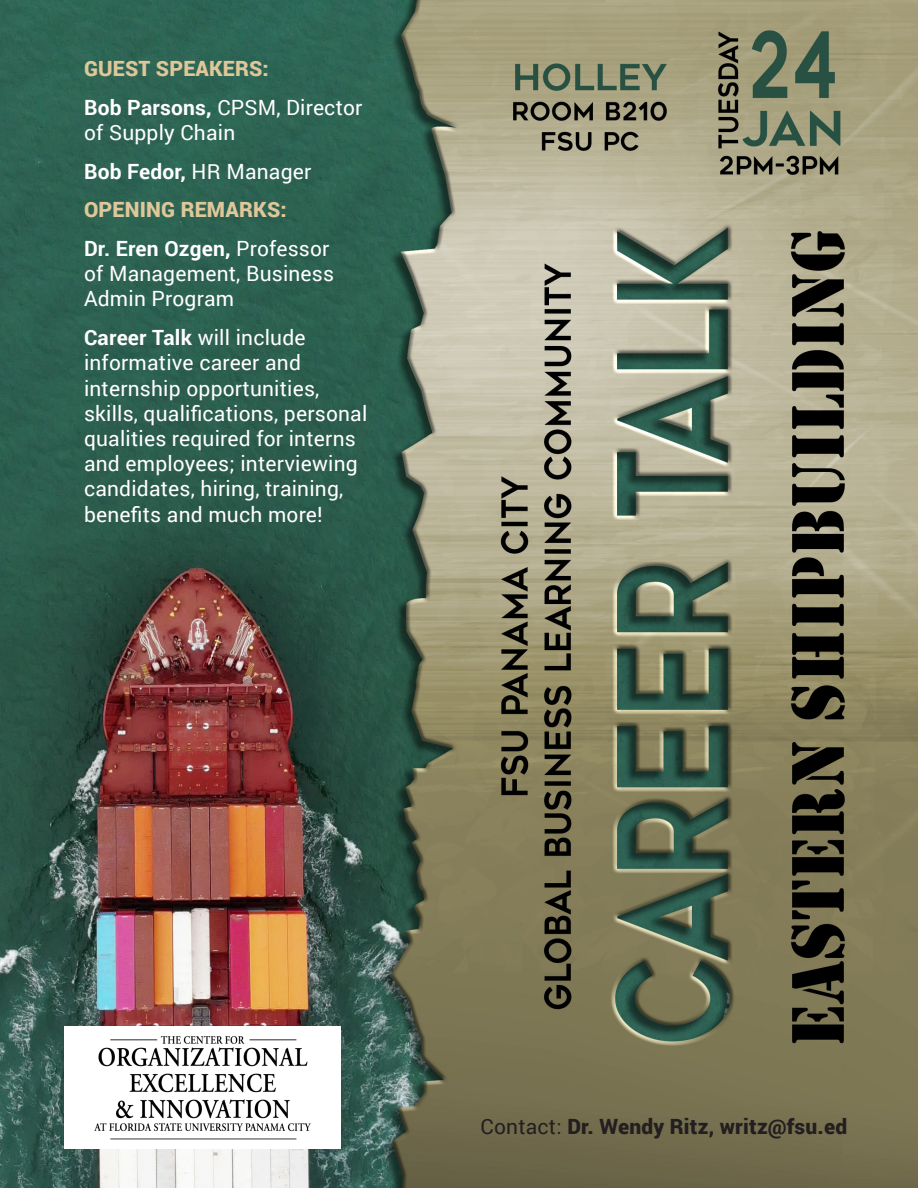
<style>
.page{position:relative;width:918px;height:1188px;background:#fff}
.page>*{position:absolute;margin:0;border:0;box-sizing:border-box;transform-origin:0 0}
.t1{font:21px/25.2px "Roboto";letter-spacing:.01em;color:#fff}
.t2{font:900 21px "Roboto";letter-spacing:.01em;color:#231f20}
.t3{font:900 21px "Roboto";letter-spacing:.01em;color:#dfc79a}
.t4{font:700 21px "Roboto";letter-spacing:.01em;color:#fff}
.s1{font-weight:700}
.s2{font-weight:400}
</style>
<div class="page">
<img style="left:0;top:0;width:918px;height:1188px">
<img style="left:65px;top:1026px;width:276px;height:123px">
<p class="t3" style="left:84px;top:54px;width:186px">GUEST SPEAKERS:</p>
<p class="t1" style="left:84px;top:94px;width:280px"><span class="s1">Bob Parsons,</span> CPSM, Director of Supply Chain</p>
<p class="t4" style="left:84px;top:156px;width:229px">Bob Fedor, <span class="s2">HR Manager</span></p>
<p class="t3" style="left:84px;top:195px;width:204px">OPENING REMARKS:</p>
<p class="t1" style="left:84px;top:235px;width:252px"><span class="s1">Dr. Eren Ozgen,</span> Professor of Management, Business<br>Admin Program</p>
<p class="t1" style="left:84px;top:324px;width:285px"><span class="s1">Career Talk</span> will include informative career and internship opportunities, skills, qualifications, personal qualities required for interns and employees; interviewing candidates, hiring, training, benefits and much more!</p>
<p class="t2" style="left:481px;top:1112px;width:368px"><span class="s2">Contact:</span> Dr. Wendy Ritz, writz@fsu.ed</p>
</div>
